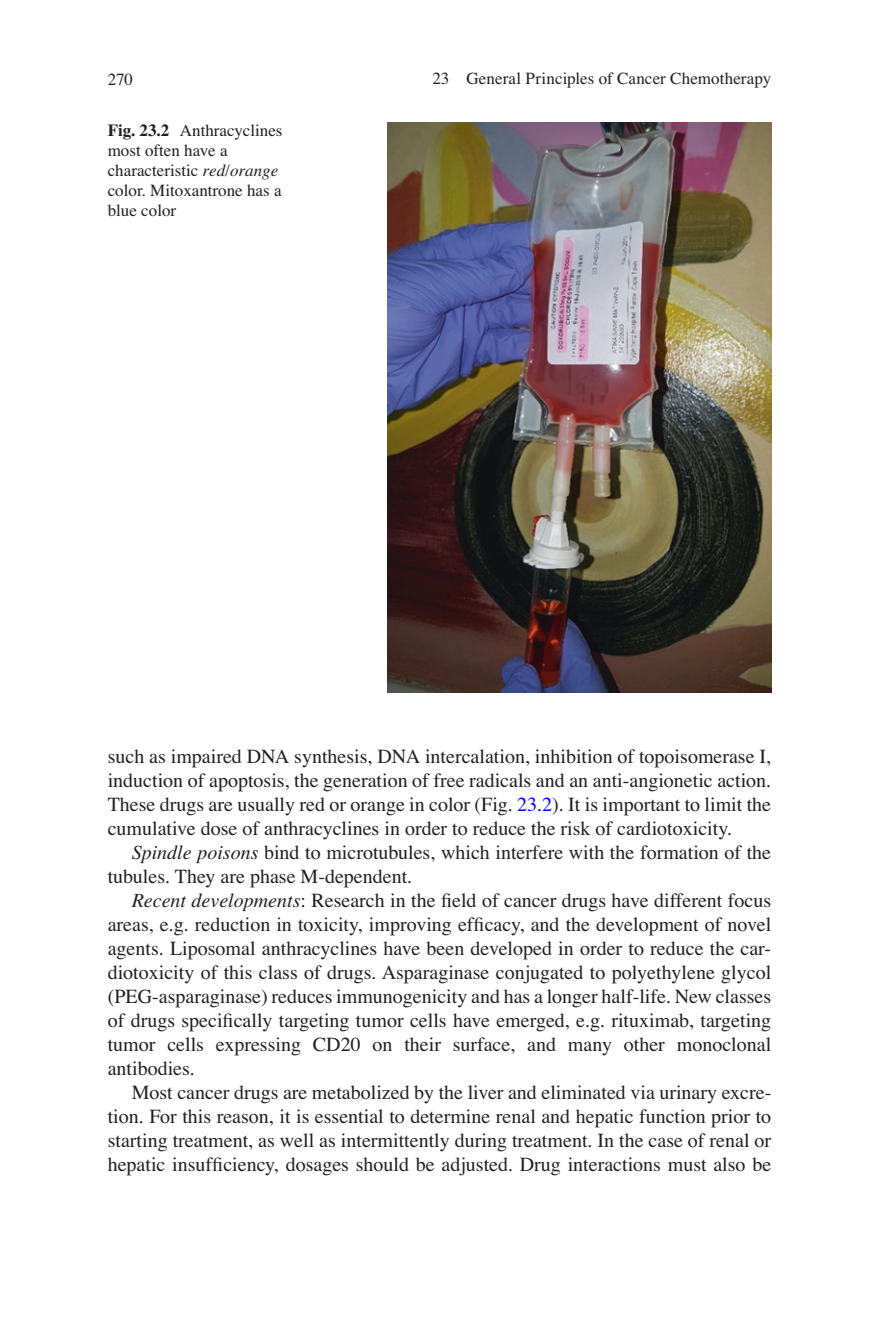
<style>
.page{position:relative;width:879px;height:1333px;background:#fff}
.page>*{position:absolute;margin:0;border:0;box-sizing:border-box;transform-origin:0 0}
.t1{font:20px/24px "Kggfth Times";color:#231f20;text-align:justify}
.t2{font:17px/20px "Kggfth Times";color:#231f20}
.t3{font:17px "Cxdtmb Times";letter-spacing:.005em;color:#231f20}
.s1{font-family:"Bvbvhd Times";font-weight:700}
.s2{font-family:"Gndnwr Times";font-style:italic}
.s3{color:#0000fa}
</style>
<div class="page">
<img style="left:387px;top:122px;width:384px;height:571px">
<p class="t2" style="left:108px;top:71px;width:27px">270</p>
<p class="t2" style="left:108px;top:121px;width:176px"><span class="s1">Fig. 23.2</span> Anthracyclines most often have a characteristic <span class="s2">red</span>/<span class="s2">orange </span>color. Mitoxantrone has a blue color</p>
<p class="t3" style="left:432px;top:72px;width:340px">23 General Principles of Cancer Chemotherapy</p>
<p class="t1" style="left:108px;top:745px;width:665px">such as impaired DNA synthesis, DNA intercalation, inhibition of topoisomerase I, induction of apoptosis, the generation of free radicals and an anti-angionetic action.<br>These drugs are usually red or orange in color (Fig. <span class="s3">23.2</span>). It is important to limit the cumulative dose of anthracyclines in order to reduce the risk of cardiotoxicity.</p>
<p class="t1" style="left:108px;top:841px;width:665px;text-indent:24px"><span class="s2">Spindle poisons</span> bind to microtubules, which interfere with the formation of the tubules. They are phase M-dependent.</p>
<p class="t1" style="left:108px;top:889px;width:665px;text-indent:24px"><span class="s2">Recent developments</span>: Research in the field of cancer drugs have different focus areas, e.g. reduction in toxicity, improving efficacy, and the development of novel agents. Liposomal anthracyclines have been developed in order to reduce the car&shy;diotoxicity of this class of drugs. Asparaginase conjugated to polyethylene glycol (PEG-asparaginase) reduces immunogenicity and has a longer half-life. New classes of drugs specifically targeting tumor cells have emerged, e.g. rituximab, targeting tumor cells expressing CD20 on their surface, and many other monoclonal antibodies.</p>
<p class="t1" style="left:108px;top:1081px;width:665px;text-indent:24px">Most cancer drugs are metabolized by the liver and eliminated via urinary excre&shy;tion. For this reason, it is essential to determine renal and hepatic function prior to starting treatment, as well as intermittently during treatment. In the case of renal or hepatic insufficiency, dosages should be adjusted. Drug interactions must also be</p>
</div>
